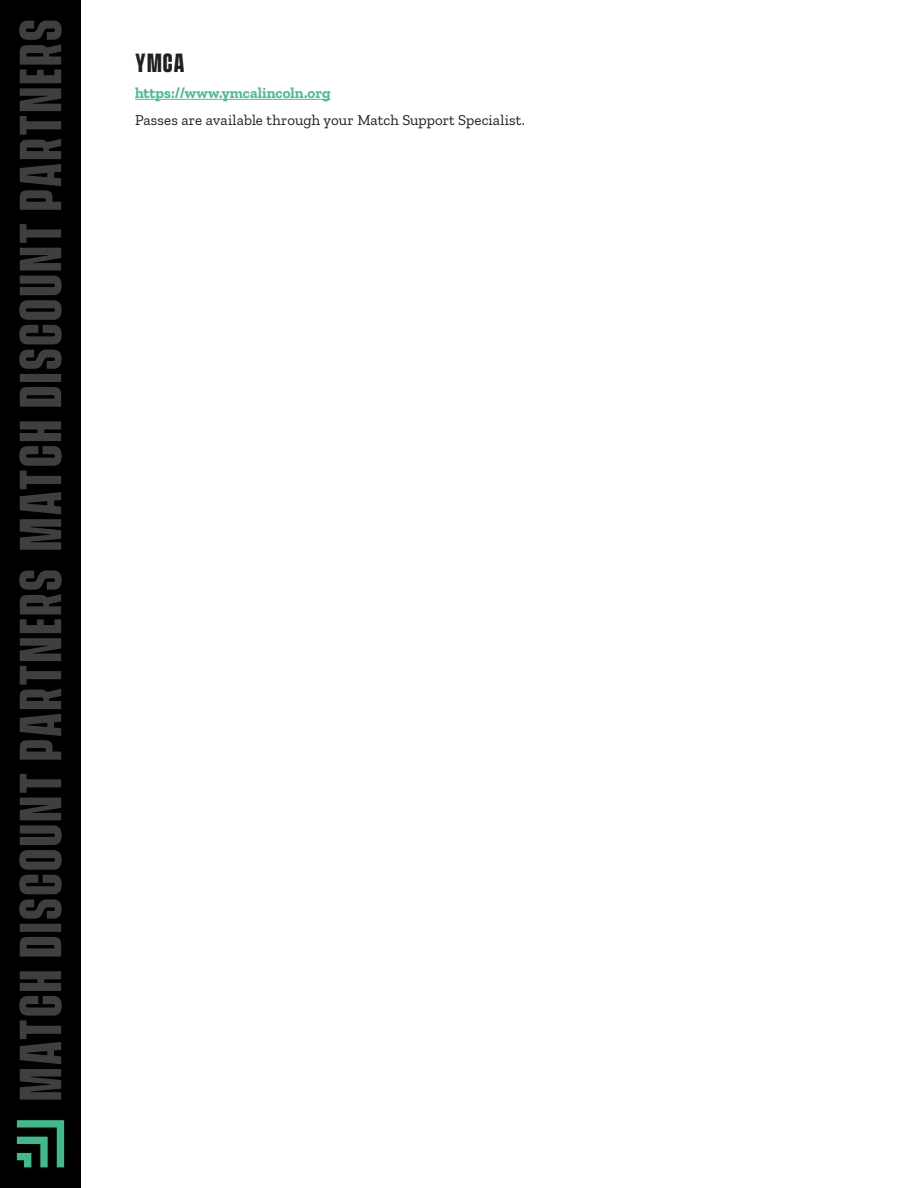
<style>
.page{position:relative;width:918px;height:1188px;background:#fff}
.page>*{position:absolute;margin:0;border:0;box-sizing:border-box;transform-origin:0 0}
.t1{font:700 24px "Vanguard CF";color:#231f20}
.t2{font:15px "Zilla Slab";letter-spacing:.005em;color:#231f20}
.t3{font:700 15px "Zilla Slab";letter-spacing:.005em;color:#4abd8d}
</style>
<div class="page">
<hr style="left:135px;top:99px;width:196px;height:1px;background:#4abd8d">
<div style="left:0;top:0;width:81px;height:1188px;background:#000"></div>
<svg style="left:17px;top:1120px;width:47px;height:47px"></svg>
<svg style="left:19px;top:570px;width:43px;height:530px"></svg>
<svg style="left:19px;top:21px;width:43px;height:529px"></svg>
<p class="t1" style="left:135px;top:45px;width:51px">YMCA</p>
<p class="t3" style="left:135px;top:85px;width:197px">https://www.ymcalincoln.org</p>
<p class="t2" style="left:135px;top:112px;width:392px">Passes are available through your Match Support Specialist.</p>
</div>
